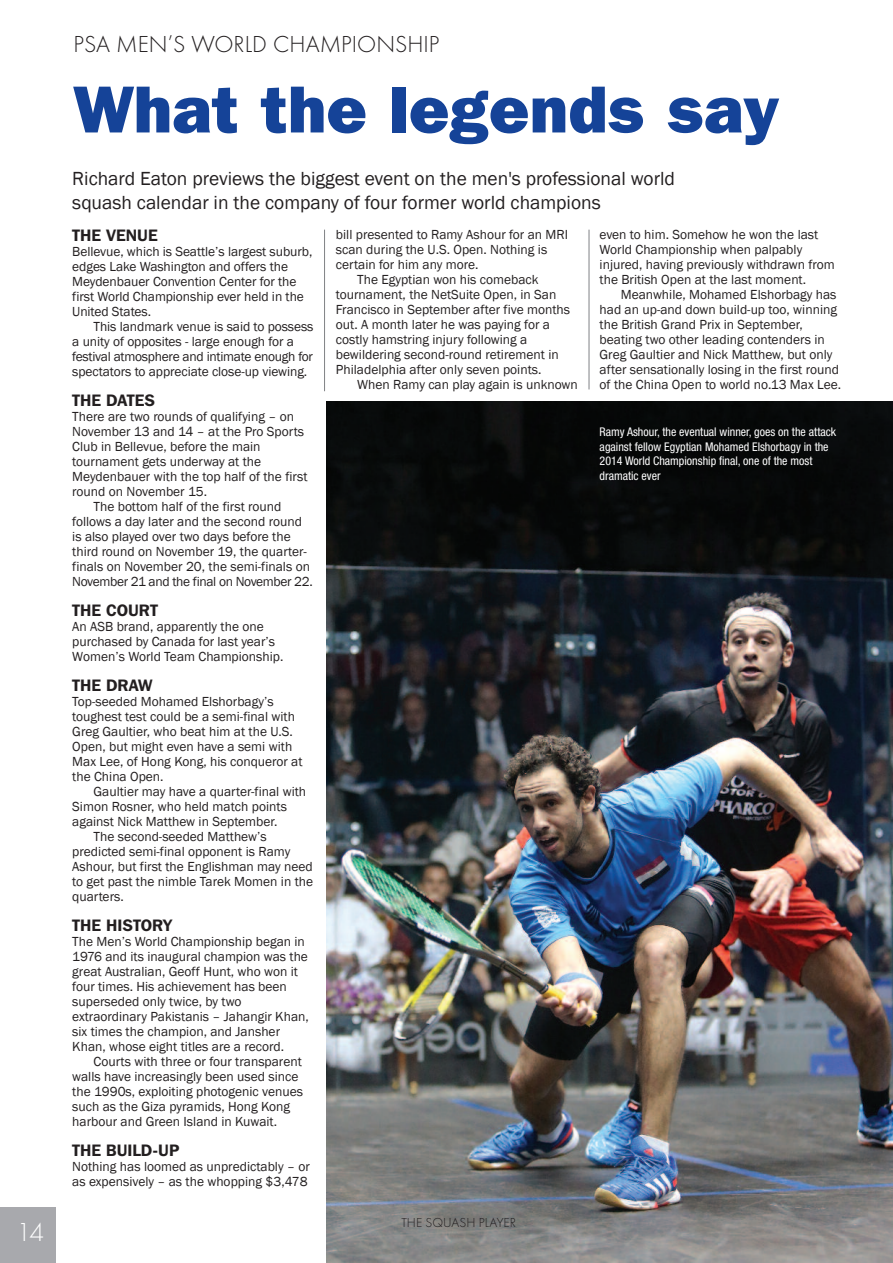
<style>
.page{position:relative;width:893px;height:1263px;background:#fff}
.page>*{position:absolute;margin:0;border:0;box-sizing:border-box;transform-origin:0 0}
.t1{font:800 66px "Franklin Gothic IT Cby BT";color:#154398}
.t2{font:300 27px "Futura T";color:#fff}
.t3{font:300 24px "Futura T";color:#231f20}
.t4{font:19.5px/24px "Franklin Gothic";color:#231f20}
.t5{font:600 16.5px "Franklin Gothic IT Cby BT";color:#231f20}
.t6{font:13.5px/15px "Franklin Gothic";color:#231f20}
.t7{font:13.5px "Franklin Gothic";letter-spacing:-.025em;color:#231f20}
.t8{font:300 13.5px "Futura T";color:#231f20}
.t9{font:condensed 12px/14.4px "Helvetica Neue";color:#fff}
</style>
<div class="page">
<img style="left:326px;top:402px;width:567px;height:861px">
<div style="left:0;top:1208px;width:56px;height:55px;background:#a8a9ad"></div>
<hr style="left:324px;top:230px;width:1px;height:161px;background:#808285">
<hr style="left:589px;top:230px;width:1px;height:159px;background:#808285">
<h2 class="t2" style="left:17px;top:1216px;width:29px">14</h2>
<h3 class="t3" style="left:74px;top:29px;width:368px">PSA MEN’S WORLD CHAMPIONSHIP</h3>
<h1 class="t1" style="left:74px;top:87px;width:706px">What the legends say</h1>
<h3 class="t4" style="left:72px;top:166px;width:604px">Richard Eaton previews the biggest event on the men's professional world squash calendar in the company of four former world champions</h3>
<p class="t5" style="left:72px;top:230px;width:87px">THE VENUE</p>
<p class="t6" style="left:72px;top:244px;width:242px">Bellevue, which is Seattle’s largest suburb, edges Lake Washington and offers the Meydenbauer Convention Center for the first World Championship ever held in the United States.</p>
<p class="t6" style="left:72px;top:319px;width:243px;text-indent:21px">This landmark venue is said to possess a unity of opposites - large enough for a festival atmosphere and intimate enough for spectators to appreciate close-up viewing.</p>
<p class="t5" style="left:72px;top:395px;width:84px">THE DATES</p>
<p class="t6" style="left:72px;top:409px;width:223px">There are two rounds of qualifying – on</p>
<p class="t6" style="left:72px;top:424px;width:233px">November 13 and 14 – at the Pro Sports</p>
<p class="t6" style="left:72px;top:439px;width:190px">Club in Bellevue, before the main</p>
<p class="t6" style="left:72px;top:454px;width:190px">tournament gets underway at the</p>
<p class="t6" style="left:72px;top:469px;width:237px">Meydenbauer with the top half of the first</p>
<p class="t6" style="left:72px;top:484px;width:136px">round on November 15.</p>
<p class="t6" style="left:94px;top:499px;width:189px">The bottom half of the first round</p>
<p class="t6" style="left:72px;top:514px;width:231px">follows a day later and the second round</p>
<p class="t6" style="left:72px;top:529px;width:220px">is also played over two days before the</p>
<p class="t6" style="left:72px;top:544px;width:236px">third round on November 19, the quarter-</p>
<p class="t6" style="left:72px;top:559px;width:239px">finals on November 20, the semi-finals on</p>
<p class="t7" style="left:72px;top:574px;width:242px">November 21 and the final on November 22.</p>
<p class="t5" style="left:72px;top:605px;width:87px">THE COURT</p>
<p class="t6" style="left:72px;top:619px;width:213px">An ASB brand, apparently the one purchased by Canada for last year’s<br>Women’s World Team Championship.</p>
<p class="t5" style="left:72px;top:680px;width:82px">THE DRAW</p>
<p class="t6" style="left:72px;top:694px;width:232px">Top-seeded Mohamed Elshorbagy’s toughest test could be a semi-final with Greg Gaultier, who beat him at the U.S.<br>Open, but might even have a semi with Max Lee, of Hong Kong, his conqueror at the China Open.</p>
<p class="t6" style="left:94px;top:784px;width:214px">Gaultier may have a quarter-final with</p>
<p class="t6" style="left:72px;top:799px;width:216px">Simon Rosner, who held match points</p>
<p class="t6" style="left:72px;top:814px;width:207px">against Nick Matthew in September.</p>
<p class="t6" style="left:94px;top:829px;width:175px">The second-seeded Matthew’s</p>
<p class="t6" style="left:72px;top:844px;width:219px">predicted semi-final opponent is Ramy</p>
<p class="t6" style="left:72px;top:859px;width:242px">Ashour, but first the Englishman may need</p>
<p class="t6" style="left:72px;top:874px;width:242px">to get past the nimble Tarek Momen in the</p>
<p class="t6" style="left:72px;top:889px;width:53px">quarters.</p>
<p class="t5" style="left:72px;top:920px;width:101px">THE HISTORY</p>
<p class="t6" style="left:72px;top:934px;width:238px">The Men’s World Championship began in 1976 and its inaugural champion was the great Australian, Geoff Hunt, who won it four times. His achievement has been superseded only twice, by two extraordinary Pakistanis – Jahangir Khan, six times the champion, and Jansher Khan, whose eight titles are a record.</p>
<p class="t6" style="left:72px;top:1054px;width:232px;text-indent:21px">Courts with three or four transparent walls have increasingly been used since the 1990s, exploiting photogenic venues such as the Giza pyramids, Hong Kong harbour and Green Island in Kuwait.</p>
<p class="t5" style="left:72px;top:1145px;width:109px">THE BUILD-UP</p>
<p class="t6" style="left:72px;top:1159px;width:239px">Nothing has loomed as unpredictably – or as expensively – as the whopping $3,478</p>
<p class="t6" style="left:336px;top:227px;width:234px">bill presented to Ramy Ashour for an MRI</p>
<p class="t6" style="left:336px;top:242px;width:213px">scan during the U.S. Open. Nothing is</p>
<p class="t6" style="left:336px;top:257px;width:144px">certain for him any more.</p>
<p class="t6" style="left:357px;top:272px;width:183px">The Egyptian won his comeback</p>
<p class="t6" style="left:336px;top:287px;width:222px">tournament, the NetSuite Open, in San</p>
<p class="t6" style="left:336px;top:302px;width:236px">Francisco in September after five months</p>
<p class="t6" style="left:336px;top:317px;width:216px">out. A month later he was paying for a</p>
<p class="t6" style="left:336px;top:332px;width:193px">costly hamstring injury following a</p>
<p class="t6" style="left:336px;top:347px;width:224px">bewildering second-round retirement in</p>
<p class="t6" style="left:336px;top:362px;width:207px">Philadelphia after only seven points.</p>
<p class="t6" style="left:357px;top:377px;width:222px">When Ramy can play again is unknown</p>
<p class="t6" style="left:600px;top:227px;width:237px">even to him. Somehow he won the last World Championship when palpably injured, having previously withdrawn from the British Open at the last moment.</p>
<p class="t6" style="left:600px;top:287px;width:243px;text-indent:21px">Meanwhile, Mohamed Elshorbagy has had an up-and down build-up too, winning the British Grand Prix in September, beating two other leading contenders in Greg Gaultier and Nick Matthew, but only after sensationally losing in the first round of the China Open to world no.13 Max Lee.</p>
<p class="t9" style="left:600px;top:426px;width:238px">Ramy Ashour, the eventual winner, goes on the attack against fellow Egyptian Mohamed Elshorbagy in the 2014 World Championship final, one of the most dramatic ever</p>
<p class="t8" style="left:401px;top:1214px;width:116px">THE SQUASH PLAYER</p>
</div>
